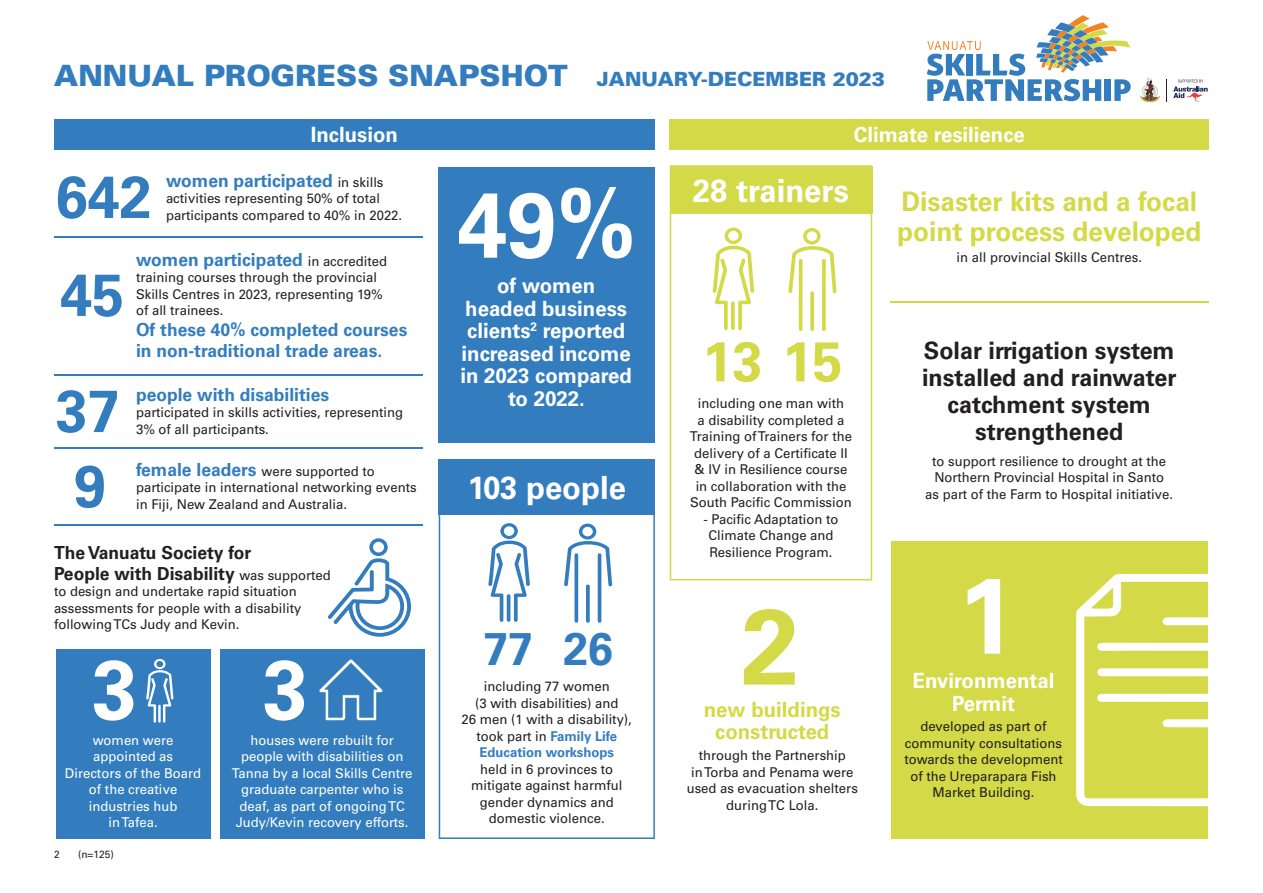
<style>
.page{position:relative;width:1263px;height:893px;background:#fff}
.page>*{position:absolute;margin:0;border:0;box-sizing:border-box;transform-origin:0 0}
.t1{font:700 106.95px "Univers LT Std";color:#fff}
.t2{font:700 106.95px "Univers LT Std";color:#d4da47}
.t3{font:700 91.95px "Univers LT Std";color:#fff}
.t4{font:700 83.7px "Univers LT Std";color:#fff}
.t5{font:700 59.1px "Univers LT Std";color:#337dbe}
.t6{font:700 55.8px "Univers LT Std";color:#d4da47}
.t7{font:700 45.75px "Univers LT Std";color:#337dbe}
.t8{font:700 31.95px "Univers LT Std";color:#fff}
.t9{font:900 29.25px "Univers";color:#337dbe}
.t10{font:700 27px/30px "Univers LT Std";color:#d4da47}
.t11{font:700 24px/27px "Univers LT Std";color:#231f20;text-align:center}
.t12{font:700 21px/22.5px "Univers LT Std";color:#fff;text-align:center}
.t13{font:700 21px/22.5px "Univers LT Std";color:#d4da47;text-align:center}
.t14{font:700 18px/21px "Univers LT Std";color:#337dbe}
.t15{font:700 18px/21px "Univers LT Std";color:#231f20}
.t16{font:13.5px/16.5px "Univers LT Std";color:#231f20;text-align:center}
.t17{font:13.5px/16.5px "Univers LT Std";color:#fff;text-align:center}
.t18{font:10.5px "Univers LT Std";color:#231f20}
.s1{font-size:19.5px}
.s2{font-weight:400;font-size:13.5px;color:#231f20}
.s3{font-weight:700;font-size:18px;color:#337dbe}
.s4{font-weight:400;font-size:13.5px}
.s5{font-weight:700;color:#337dbe}
</style>
<div class="page">
<div style="left:891px;top:541px;width:316px;height:298px;background:#d4da47"></div>
<svg style="left:439px;top:515px;width:216px;height:324px"></svg>
<img style="left:1140px;top:78px;width:19px;height:24px">
<svg style="left:1173px;top:80px;width:35px;height:22px"></svg>
<svg style="left:927px;top:15px;width:204px;height:86px"></svg>
<div style="left:54px;top:120px;width:601px;height:30px;background:#337dbe"></div>
<div style="left:670px;top:119px;width:539px;height:31px;background:#d4da47"></div>
<hr style="left:54px;top:236px;width:369px;height:2px;background:#337dbe">
<hr style="left:54px;top:375px;width:369px;height:1px;background:#337dbe">
<hr style="left:54px;top:447px;width:369px;height:2px;background:#337dbe">
<hr style="left:54px;top:525px;width:369px;height:1px;background:#337dbe">
<hr style="left:891px;top:302px;width:318px;height:1px;background:#d4da47">
<svg style="left:328px;top:538px;width:83px;height:99px"></svg>
<div style="left:439px;top:167px;width:216px;height:276px;background:#337dbe"></div>
<div style="left:439px;top:459px;width:216px;height:56px;background:#337dbe"></div>
<svg style="left:488px;top:523px;width:42px;height:99px"></svg>
<hr style="left:507px;top:594px;width:3px;height:28px;background:#337dbe;border-radius:2px">
<svg style="left:564px;top:524px;width:48px;height:62px"></svg>
<svg style="left:574px;top:553px;width:4px;height:70px"></svg>
<hr style="left:598px;top:553px;width:3px;height:70px;background:#337dbe;border-radius:2px">
<svg style="left:586px;top:584px;width:4px;height:39px"></svg>
<div style="left:56px;top:649px;width:154px;height:190px;background:#337dbe"></div>
<div style="left:220px;top:649px;width:204px;height:190px;background:#337dbe"></div>
<svg style="left:146px;top:659px;width:27px;height:64px"></svg>
<hr style="left:158px;top:705px;width:3px;height:18px;background:#fff">
<svg style="left:319px;top:659px;width:64px;height:62px"></svg>
<svg style="left:670px;top:165px;width:202px;height:415px"></svg>
<div style="left:670px;top:167px;width:202px;height:47px;background:#d4da47"></div>
<svg style="left:712px;top:227px;width:42px;height:103px"></svg>
<svg style="left:731px;top:301px;width:4px;height:29px"></svg>
<svg style="left:788px;top:228px;width:48px;height:65px"></svg>
<hr style="left:799px;top:259px;width:3px;height:72px;background:#d4da47;border-radius:2px">
<svg style="left:822px;top:259px;width:4px;height:72px"></svg>
<svg style="left:810px;top:291px;width:4px;height:40px"></svg>
<svg style="left:1076px;top:574px;width:132px;height:232px"></svg>
<h3 class="t9" style="left:54px;top:64px;width:832px">ANNUAL PROGRESS SNAPSHOT <span class="s1">JANUARY-DECEMBER 2023</span></h3>
<h3 class="t12" style="left:311px;top:125px;width:89px">Inclusion</h3>
<h3 class="t12" style="left:854px;top:125px;width:173px">Climate resilience</h3>
<h3 class="t14" style="left:166px;top:171px;width:219px">women participated <span class="s2">in skills</span></h3>
<p class="t16" style="left:166px;top:191px;width:238px;text-align:left">activities representing 50% of total participants compared to 40% in 2022.</p>
<h3 class="t14" style="left:136px;top:250px;width:252px">women participated <span class="s2">in accredited</span></h3>
<p class="t16" style="left:136px;top:270px;width:248px;text-align:left">training courses through the provincial<br>Skills Centres in 2023, representing 19% of all trainees.</p>
<h3 class="t14" style="left:136px;top:321px;width:273px">Of these 40% completed courses in non-traditional trade areas.</h3>
<h3 class="t5" style="left:56px;top:174px;width:97px">642</h3>
<h3 class="t5" style="left:60px;top:272px;width:65px">45</h3>
<h3 class="t5" style="left:56px;top:388px;width:65px">37</h3>
<h3 class="t14" style="left:136px;top:385px;width:195px">people with disabilities</h3>
<p class="t16" style="left:136px;top:405px;width:268px">participated in skills activities, representing</p>
<p class="t16" style="left:136px;top:421px;width:134px">3% of all participants.</p>
<p class="t16" style="left:136px;top:464px;width:282px;text-align:left"><span class="s3">female leaders</span> were supported to participate in international networking events in Fiji, New Zealand and Australia.</p>
<h3 class="t15" style="left:54px;top:543px;width:278px">The Vanuatu Society for<br>People with Disability <span class="s4">was supported</span></h3>
<p class="t16" style="left:54px;top:584px;width:249px;text-align:left">to design and undertake rapid situation assessments for people with a disability following TCs Judy and Kevin.</p>
<h3 class="t5" style="left:74px;top:463px;width:33px">9</h3>
<h3 class="t4" style="left:92px;top:657px;width:47px">3</h3>
<h3 class="t4" style="left:263px;top:657px;width:47px">3</h3>
<p class="t17" style="left:65px;top:732px;width:138px">women were appointed as<br>Directors of the Board of the creative industries hub<br>in Tafea.</p>
<p class="t17" style="left:232px;top:732px;width:182px">houses were rebuilt for people with disabilities on<br>Tanna by a local Skills Centre graduate carpenter who is deaf, as part of ongoing TC<br>Judy/Kevin recovery efforts.</p>
<p class="t18" style="left:54px;top:850px;width:7px">2</p>
<p class="t18" style="left:78px;top:850px;width:37px">(n=125)</p>
<h2 class="t3" style="left:457px;top:189px;width:180px">49%</h2>
<h3 class="t12" style="left:460px;top:276px;width:173px">of women headed business clients<sup>2</sup> reported increased income in 2023 compared to 2022.</h3>
<h3 class="t8" style="left:468px;top:475px;width:160px">103 people</h3>
<h3 class="t7" style="left:484px;top:631px;width:131px">77 26</h3>
<p class="t16" style="left:462px;top:679px;width:172px">including 77 women<br>(3 with disabilities) and<br>26 men (1 with a disability), took part in <span class="s5">Family Life<br>Education workshops</span></p>
<p class="t16" style="left:471px;top:762px;width:153px">held in 6 provinces to mitigate against harmful gender dynamics and domestic violence.</p>
<h3 class="t8" style="left:693px;top:178px;width:158px">28 trainers</h3>
<h3 class="t6" style="left:702px;top:340px;width:142px">13 15</h3>
<p class="t16" style="left:690px;top:396px;width:164px">including one man with<br>a disability completed a<br>Training of Trainers for the delivery of a Certificate II &amp; IV in Resilience course in collaboration with the<br>South Pacific Commission</p>
<p class="t16" style="left:703px;top:512px;width:136px">- Pacific Adaptation to<br>Climate Change and<br>Resilience Program.</p>
<h1 class="t2" style="left:741px;top:605px;width:59px">2</h1>
<h3 class="t13" style="left:704px;top:699px;width:138px">new buildings constructed</h3>
<p class="t16" style="left:687px;top:748px;width:173px">through the Partnership<br>in Torba and Penama were used as evacuation shelters during TC Lola.</p>
<h3 class="t10" style="left:897px;top:189px;width:306px">Disaster kits and a focal point process developed</h3>
<p class="t16" style="left:956px;top:250px;width:187px">in all provincial Skills Centres.</p>
<h3 class="t11" style="left:922px;top:339px;width:256px">Solar irrigation system installed and rainwater catchment system strengthened</h3>
<p class="t16" style="left:925px;top:453px;width:249px">to support resilience to drought at the<br>Northern Provincial Hospital in Santo<br>as part of the Farm to Hospital initiative.</p>
<h1 class="t1" style="left:958px;top:574px;width:59px">1</h1>
<h3 class="t12" style="left:913px;top:671px;width:143px">Environmental<br>Permit</h3>
<p class="t16" style="left:904px;top:719px;width:160px">developed as part of community consultations towards the development of the Ureparapara Fish<br>Market Building.</p>
</div>
